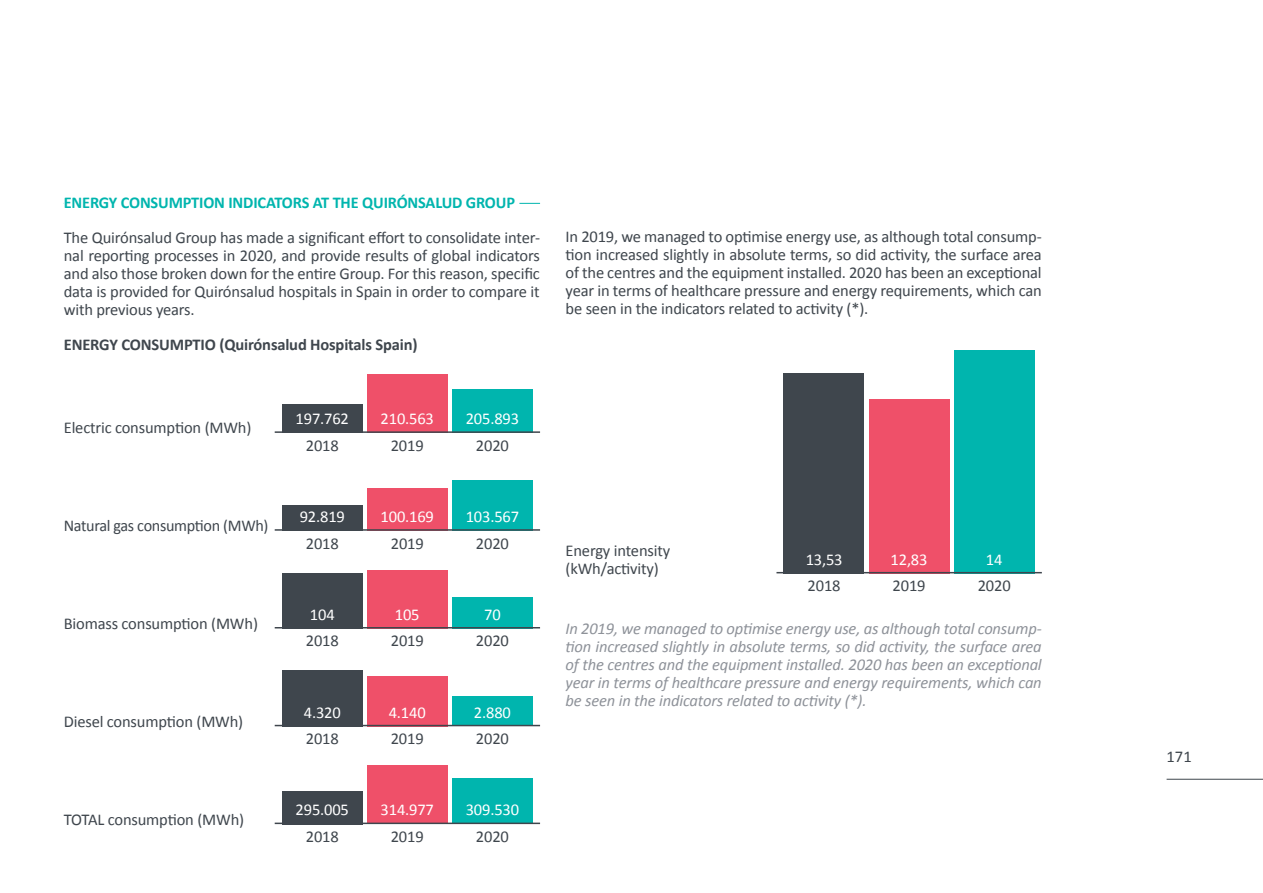
<style>
.page{position:relative;width:1263px;height:893px;background:#fff}
.page>*{position:absolute;margin:0;border:0;box-sizing:border-box;transform-origin:0 0}
.t1{font:16.5px/18px "Calibri";letter-spacing:-.01em;color:#3f464d;text-align:justify}
.t2{font:italic 16.5px/18px "Calibri";letter-spacing:-.01em;color:#8e9299;text-align:justify}
.t3{font:16.5px "Calibri";letter-spacing:-.01em;color:#fff}
.t4{font:700 16.5px "Calibri";letter-spacing:-.01em;color:#00b5ae}
.t5{font:700 16.5px "Calibri";letter-spacing:-.01em;color:#3f464d}
</style>
<div class="page">
<hr style="left:1166px;top:779px;width:97px;height:1px;background:#3f464d">
<hr style="left:64px;top:203px;width:476px;height:1px;background:#00b5ae">
<div style="left:64px;top:195px;width:455px;height:18px;background:#fff"></div>
<div style="left:282px;top:404px;width:80px;height:29px;background:#3f464d"></div>
<div style="left:367px;top:374px;width:81px;height:59px;background:#ef5069"></div>
<div style="left:452px;top:389px;width:81px;height:44px;background:#00b5ae"></div>
<hr style="left:275px;top:431px;width:265px;height:2px;background:#3f464d">
<div style="left:282px;top:505px;width:80px;height:26px;background:#3f464d"></div>
<div style="left:367px;top:488px;width:81px;height:43px;background:#ef5069"></div>
<div style="left:452px;top:480px;width:81px;height:51px;background:#00b5ae"></div>
<hr style="left:275px;top:529px;width:265px;height:2px;background:#3f464d">
<div style="left:282px;top:573px;width:80px;height:55px;background:#3f464d"></div>
<div style="left:367px;top:570px;width:81px;height:58px;background:#ef5069"></div>
<div style="left:452px;top:597px;width:81px;height:31px;background:#00b5ae"></div>
<hr style="left:275px;top:627px;width:265px;height:1px;background:#3f464d">
<div style="left:282px;top:670px;width:80px;height:56px;background:#3f464d"></div>
<div style="left:367px;top:676px;width:81px;height:50px;background:#ef5069"></div>
<div style="left:452px;top:696px;width:81px;height:30px;background:#00b5ae"></div>
<hr style="left:275px;top:725px;width:265px;height:1px;background:#3f464d">
<div style="left:282px;top:791px;width:80px;height:33px;background:#3f464d"></div>
<div style="left:367px;top:765px;width:81px;height:59px;background:#ef5069"></div>
<div style="left:452px;top:778px;width:81px;height:46px;background:#00b5ae"></div>
<hr style="left:275px;top:823px;width:265px;height:1px;background:#3f464d">
<div style="left:783px;top:373px;width:81px;height:200px;background:#3f464d"></div>
<div style="left:869px;top:399px;width:80px;height:174px;background:#ef5069"></div>
<div style="left:954px;top:350px;width:81px;height:223px;background:#00b5ae"></div>
<hr style="left:776px;top:572px;width:266px;height:1px;background:#3f464d">
<p class="t4" style="left:64px;top:192px;width:453px">ENERGY CONSUMPTION INDICATORS AT THE QUIRÓNSALUD GROUP</p>
<p class="t1" style="left:64px;top:229px;width:478px">The Quirónsalud Group has made a significant effort to consolidate inter&shy;nal reporting processes in 2020, and provide results of global indicators and also those broken down for the entire Group. For this reason, specific data is provided for Quirónsalud hospitals in Spain in order to compare it with previous years.</p>
<p class="t5" style="left:64px;top:334px;width:355px">ENERGY CONSUMPTIO (Quirónsalud Hospitals Spain)</p>
<p class="t1" style="left:64px;top:419px;width:189px">Electric consumption (MWh)</p>
<p class="t1" style="left:64px;top:517px;width:206px">Natural gas consumption (MWh)</p>
<p class="t1" style="left:64px;top:614px;width:196px">Biomass consumption (MWh)</p>
<p class="t1" style="left:64px;top:712px;width:181px">Diesel consumption (MWh)</p>
<p class="t1" style="left:64px;top:810px;width:182px">TOTAL consumption (MWh)</p>
<p class="t3" style="left:296px;top:408px;width:55px">197.762</p>
<p class="t1" style="left:306px;top:436px;width:34px">2018</p>
<p class="t3" style="left:300px;top:506px;width:47px">92.819</p>
<p class="t1" style="left:306px;top:534px;width:34px">2018</p>
<p class="t3" style="left:310px;top:604px;width:26px">104</p>
<p class="t1" style="left:306px;top:632px;width:34px">2018</p>
<p class="t3" style="left:304px;top:702px;width:38px">4.320</p>
<p class="t1" style="left:306px;top:730px;width:34px">2018</p>
<p class="t3" style="left:296px;top:799px;width:55px">295.005</p>
<p class="t1" style="left:306px;top:827px;width:34px">2018</p>
<p class="t3" style="left:381px;top:408px;width:55px">210.563</p>
<p class="t1" style="left:391px;top:436px;width:34px">2019</p>
<p class="t3" style="left:381px;top:506px;width:55px">100.169</p>
<p class="t1" style="left:391px;top:534px;width:34px">2019</p>
<p class="t3" style="left:395px;top:604px;width:26px">105</p>
<p class="t1" style="left:391px;top:632px;width:34px">2019</p>
<p class="t3" style="left:389px;top:702px;width:38px">4.140</p>
<p class="t1" style="left:391px;top:730px;width:34px">2019</p>
<p class="t3" style="left:381px;top:799px;width:55px">314.977</p>
<p class="t1" style="left:391px;top:827px;width:34px">2019</p>
<p class="t3" style="left:466px;top:408px;width:55px">205.893</p>
<p class="t1" style="left:476px;top:436px;width:34px">2020</p>
<p class="t3" style="left:466px;top:506px;width:55px">103.567</p>
<p class="t1" style="left:476px;top:534px;width:34px">2020</p>
<p class="t3" style="left:484px;top:604px;width:18px">70</p>
<p class="t1" style="left:476px;top:632px;width:34px">2020</p>
<p class="t3" style="left:474px;top:702px;width:38px">2.880</p>
<p class="t1" style="left:476px;top:730px;width:34px">2020</p>
<p class="t3" style="left:466px;top:799px;width:55px">309.530</p>
<p class="t1" style="left:476px;top:827px;width:34px">2020</p>
<p class="t1" style="left:565px;top:228px;width:478px">In 2019, we managed to optimise energy use, as although total consump&shy;tion increased slightly in absolute terms, so did activity, the surface area of the centres and the equipment installed. 2020 has been an exceptional year in terms of healthcare pressure and energy requirements, which can be seen in the indicators related to activity (*).</p>
<p class="t1" style="left:565px;top:541px;width:106px">Energy intensity (kWh/activity)</p>
<p class="t3" style="left:806px;top:549px;width:38px">13,53</p>
<p class="t1" style="left:808px;top:577px;width:34px">2018</p>
<p class="t3" style="left:891px;top:549px;width:38px">12,83</p>
<p class="t1" style="left:892px;top:577px;width:34px">2019</p>
<p class="t3" style="left:986px;top:549px;width:18px">14</p>
<p class="t1" style="left:978px;top:577px;width:34px">2020</p>
<p class="t2" style="left:565px;top:619px;width:478px">In 2019, we managed to optimise energy use, as although total consump&shy;tion increased slightly in absolute terms, so did activity, the surface area of the centres and the equipment installed. 2020 has been an exceptional year in terms of healthcare pressure and energy requirements, which can be seen in the indicators related to activity (*).</p>
<p class="t1" style="left:1166px;top:747px;width:27px">171</p>
</div>
